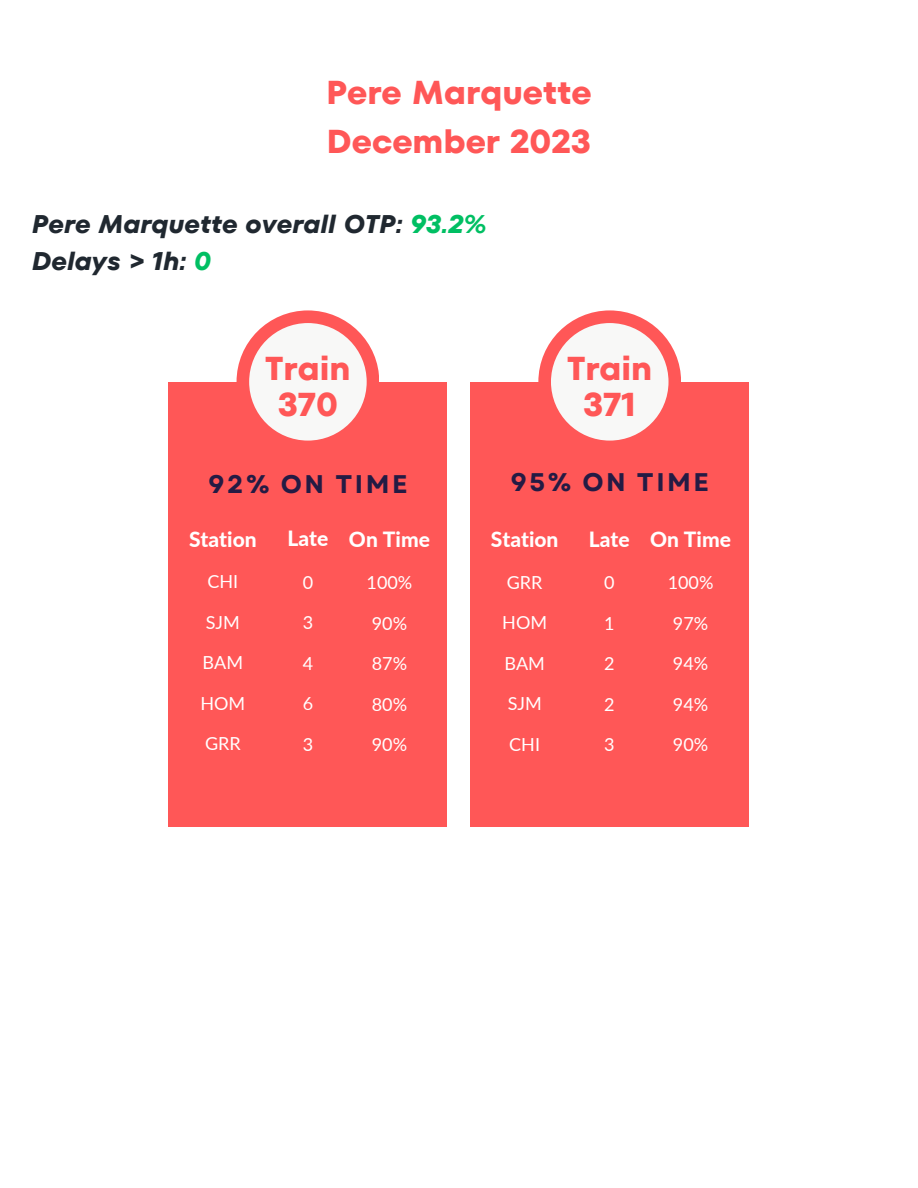
<style>
.page{position:relative;width:918px;height:1188px;background:#fff}
.page>*{position:absolute;margin:0;border:0;box-sizing:border-box;transform-origin:0 0}
.t1{font:700 33px/36px "TT Fors";color:#ff5757;text-align:center}
.t2{font:italic 700 25.5px "TT Fors";color:#202830}
.t3{font:700 25.5px "Garet";letter-spacing:.1em;color:#241b44}
.t4{font:800 21px "Lato";color:#fff}
.t5{font:18px "Lato";color:#fff}
.s1{color:#00bf63}
</style>
<div class="page">
<div style="left:471px;top:382px;width:278px;height:445px;background:#ff5757"></div>
<div style="left:169px;top:382px;width:278px;height:445px;background:#ff5757"></div>
<div style="left:237px;top:310px;width:142px;height:143px;background:#ff5757;border-radius:50%"></div>
<div style="left:249px;top:323px;width:118px;height:118px;background:#f8f8f7;border-radius:50%"></div>
<div style="left:538px;top:310px;width:143px;height:143px;background:#ff5757;border-radius:50%"></div>
<div style="left:551px;top:323px;width:118px;height:118px;background:#f8f8f7;border-radius:50%"></div>
<p class="t1" style="left:326px;top:75px;width:267px">Pere Marquette</p>
<p class="t1" style="left:327px;top:123px;width:266px">December 2023</p>
<p class="t2" style="left:32px;top:206px;width:456px">Pere Marquette overall OTP: <span class="s1">93.2%</span></p>
<p class="t2" style="left:32px;top:243px;width:181px">Delays &gt; 1h: <span class="s1">0</span></p>
<p class="t1" style="left:265px;top:351px;width:87px">Train<br>370</p>
<p class="t1" style="left:567px;top:351px;width:87px">Train<br>371</p>
<p class="t3" style="left:208px;top:466px;width:201px">92% ON TIME</p>
<p class="t3" style="left:510px;top:464px;width:200px">95% ON TIME</p>
<p class="t4" style="left:349px;top:526px;width:82px">On Time</p>
<p class="t5" style="left:367px;top:572px;width:47px">100%</p>
<p class="t5" style="left:372px;top:612px;width:37px">90%</p>
<p class="t5" style="left:372px;top:653px;width:37px">87%</p>
<p class="t5" style="left:372px;top:693px;width:37px">80%</p>
<p class="t5" style="left:372px;top:734px;width:37px">90%</p>
<p class="t4" style="left:287px;top:526px;width:42px">Late</p>
<p class="t5" style="left:303px;top:571px;width:12px">0</p>
<p class="t5" style="left:303px;top:612px;width:12px">3</p>
<p class="t5" style="left:303px;top:652px;width:12px">4</p>
<p class="t5" style="left:303px;top:693px;width:12px">6</p>
<p class="t5" style="left:303px;top:733px;width:12px">3</p>
<p class="t4" style="left:650px;top:526px;width:82px">On Time</p>
<p class="t5" style="left:668px;top:572px;width:47px">100%</p>
<p class="t5" style="left:673px;top:612px;width:37px">97%</p>
<p class="t5" style="left:673px;top:653px;width:37px">94%</p>
<p class="t5" style="left:673px;top:693px;width:37px">94%</p>
<p class="t5" style="left:673px;top:734px;width:37px">90%</p>
<p class="t4" style="left:189px;top:526px;width:69px">Station</p>
<p class="t5" style="left:207px;top:571px;width:32px">CHI</p>
<p class="t5" style="left:206px;top:611px;width:36px">SJM</p>
<p class="t5" style="left:203px;top:652px;width:42px">BAM</p>
<p class="t5" style="left:200px;top:692px;width:46px">HOM</p>
<p class="t5" style="left:205px;top:733px;width:37px">GRR</p>
<p class="t4" style="left:589px;top:526px;width:42px">Late</p>
<p class="t5" style="left:604px;top:572px;width:12px">0</p>
<p class="t5" style="left:604px;top:612px;width:12px">1</p>
<p class="t5" style="left:604px;top:653px;width:12px">2</p>
<p class="t5" style="left:604px;top:693px;width:12px">2</p>
<p class="t5" style="left:604px;top:734px;width:12px">3</p>
<p class="t4" style="left:491px;top:526px;width:69px">Station</p>
<p class="t5" style="left:507px;top:571px;width:37px">GRR</p>
<p class="t5" style="left:502px;top:612px;width:46px">HOM</p>
<p class="t5" style="left:504px;top:652px;width:42px">BAM</p>
<p class="t5" style="left:508px;top:693px;width:36px">SJM</p>
<p class="t5" style="left:509px;top:733px;width:32px">CHI</p>
</div>
